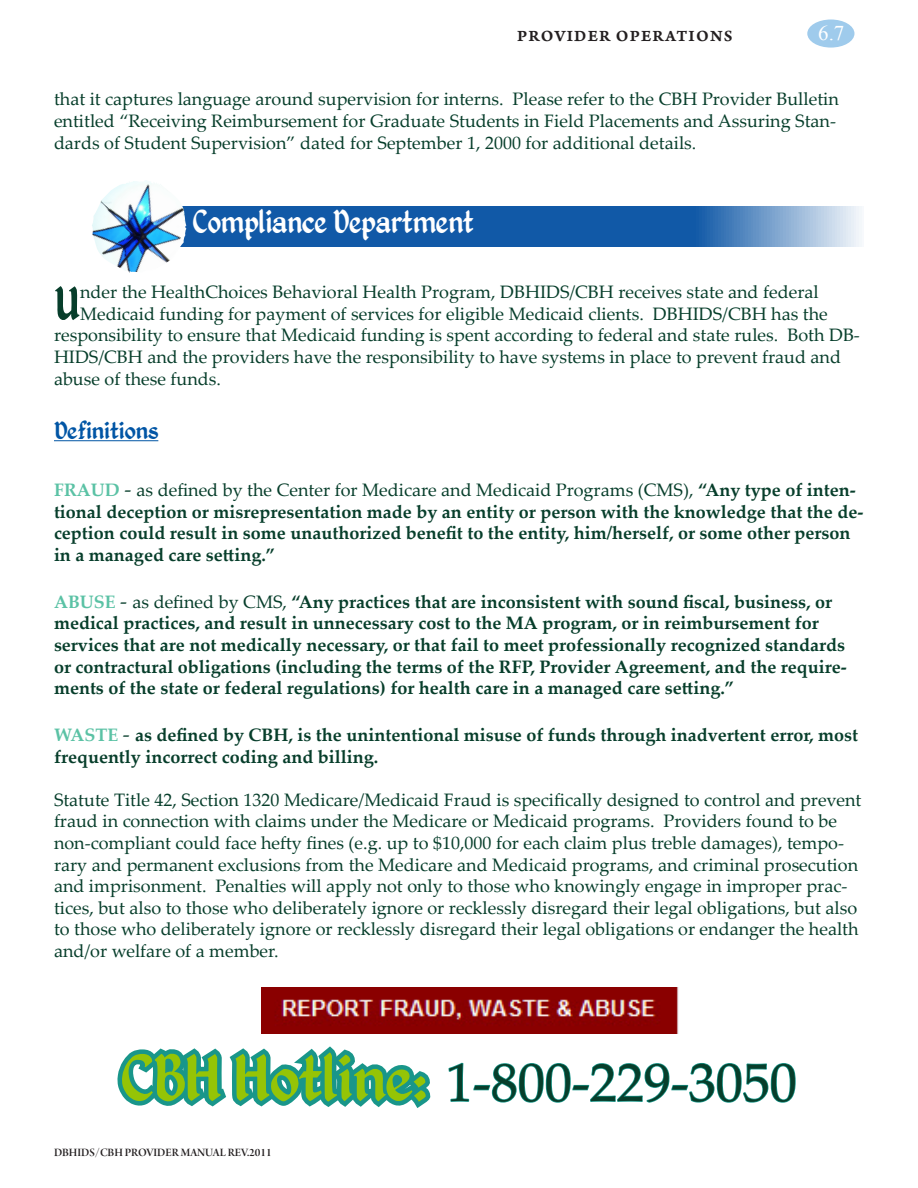
<style>
.page{position:relative;width:918px;height:1188px;background:#fff}
.page>*{position:absolute;margin:0;border:0;box-sizing:border-box;transform-origin:0 0}
.Body{font:54px "Palatino Linotype";color:#073e2b}
.Body-2{font:51.75px "Kingthings Petrock";color:#073e2b}
.t1{font:36px "Kingthings Petrock";color:#fff;scale:.9 1}
.Small_Heading{font:27px "Kingthings Petrock";color:#0155a5}
.t2{font:21px "Times New Roman";color:#fff}
.Body-3{font:18px/21.6px "Palatino Linotype";color:#073e2b}
.Body-4{font:700 18px/21.6px "Palatino Linotype";color:#073e2b}
.t3{font:16.5px "Arno Pro Smbd Caption";letter-spacing:.07em;color:#231f20}
.t4{font:12px "Arno Pro Smbd Display";color:#231f20}
.s1{color:#5bc2a5}
.s2{font-weight:400;font-size:21px}
.s3{font-weight:400}
.s4{font-family:"Kingthings Petrock";font-size:72px;color:#95c406}
</style>
<div class="page">
<div style="left:807px;top:20px;width:47px;height:28px;background:#9fcbec;border-radius:50%"></div>
<svg style="left:186px;top:207px;width:676px;height:40px;background:#2d6cb1"></svg>
<img style="left:92px;top:180px;width:94px;height:93px">
<hr style="left:54px;top:440px;width:104px;height:1px;background:#0155a5">
<img style="left:261px;top:988px;width:418px;height:45px">
<svg style="left:117px;top:1046px;width:314px;height:62px"></svg>
<svg style="left:448px;top:1018px;width:348px;height:85px"></svg>
<p class="t3" style="left:517px;top:27px;width:217px">PROVIDER OPERATIONS</p>
<p class="t2" style="left:818px;top:19px;width:28px">6.7</p>
<p class="Body-3" style="left:54px;top:88px;width:786px">that it captures language around supervision for interns. Please refer to the CBH Provider Bulletin entitled “Receiving Reimbursement for Graduate Students in Field Placements and Assuring Stan&shy;dards of Student Supervision” dated for September 1, 2000 for additional details.</p>
<h3 class="t1" style="left:193px;top:205px;width:314px">Compliance Department</h3>
<p class="Body-2" style="left:54px;top:280px;width:28px">U</p>
<p class="Body-3" style="left:80px;top:281px;width:740px">nder the HealthChoices Behavioral Health Program, DBHIDS/CBH receives state and federal</p>
<p class="Body-3" style="left:80px;top:302px;width:749px">Medicaid funding for payment of services for eligible Medicaid clients. DBHIDS/CBH has the</p>
<p class="Body-3" style="left:54px;top:324px;width:807px">responsibility to ensure that Medicaid funding is spent according to federal and state rules. Both DB-</p>
<p class="Body-3" style="left:54px;top:345px;width:789px">HIDS/CBH and the providers have the responsibility to have systems in place to prevent fraud and</p>
<p class="Body-3" style="left:54px;top:367px;width:169px">abuse of these funds.</p>
<p class="Small_Heading" style="left:54px;top:418px;width:106px">Definitions</p>
<p class="Body-4" style="left:54px;top:479px;width:811px"><span class="s1">fraud</span> <span class="s2">-</span> <span class="s3">as defined by the Center for Medicare and Medicaid Programs (CMS),</span> “Any type of inten&shy;tional deception or misrepresentation made by an entity or person with the knowledge that the de&shy;ception could result in some unauthorized benefit to the entity, him/herself, or some other person in a managed care setting.”</p>
<p class="Body-4" style="left:54px;top:590px;width:794px"><span class="s1">Abuse</span> <span class="s2">-</span> <span class="s3">as defined by CMS,</span> “Any practices that are inconsistent with sound fiscal, business, or medical practices, and result in unnecessary cost to the MA program, or in reimbursement for services that are not medically necessary, or that fail to meet professionally recognized standards or contractural obligations (including the terms of the RFP, Provider Agreement, and the require&shy;ments of the state or federal regulations) for health care in a managed care setting.”</p>
<p class="Body-4" style="left:54px;top:723px;width:806px"><span class="s1">waste</span> <span class="s2">-</span> as defined by CBH, is the unintentional misuse of funds through inadvertent error, most frequently incorrect coding and billing.</p>
<p class="Body-3" style="left:54px;top:788px;width:809px">Statute Title 42, Section 1320 Medicare/Medicaid Fraud is specifically designed to control and prevent fraud in connection with claims under the Medicare or Medicaid programs. Providers found to be non-compliant could face hefty fines (e.g. up to $10,000 for each claim plus treble damages), tempo&shy;rary and permanent exclusions from the Medicare and Medicaid programs, and criminal prosecution and imprisonment. Penalties will apply not only to those who knowingly engage in improper prac&shy;tices, but also to those who deliberately ignore or recklessly disregard their legal obligations, but also to those who deliberately ignore or recklessly disregard their legal obligations or endanger the health and/or welfare of a member.</p>
<p class="Body" style="left:121px;top:1044px;width:677px"><span class="s4">CBH Hotline:</span> 1-800-229-3050</p>
<p class="t4" style="left:54px;top:1146px;width:219px">DBHIDS/CBH PROVIDER MANUAL REV.2011</p>
</div>
